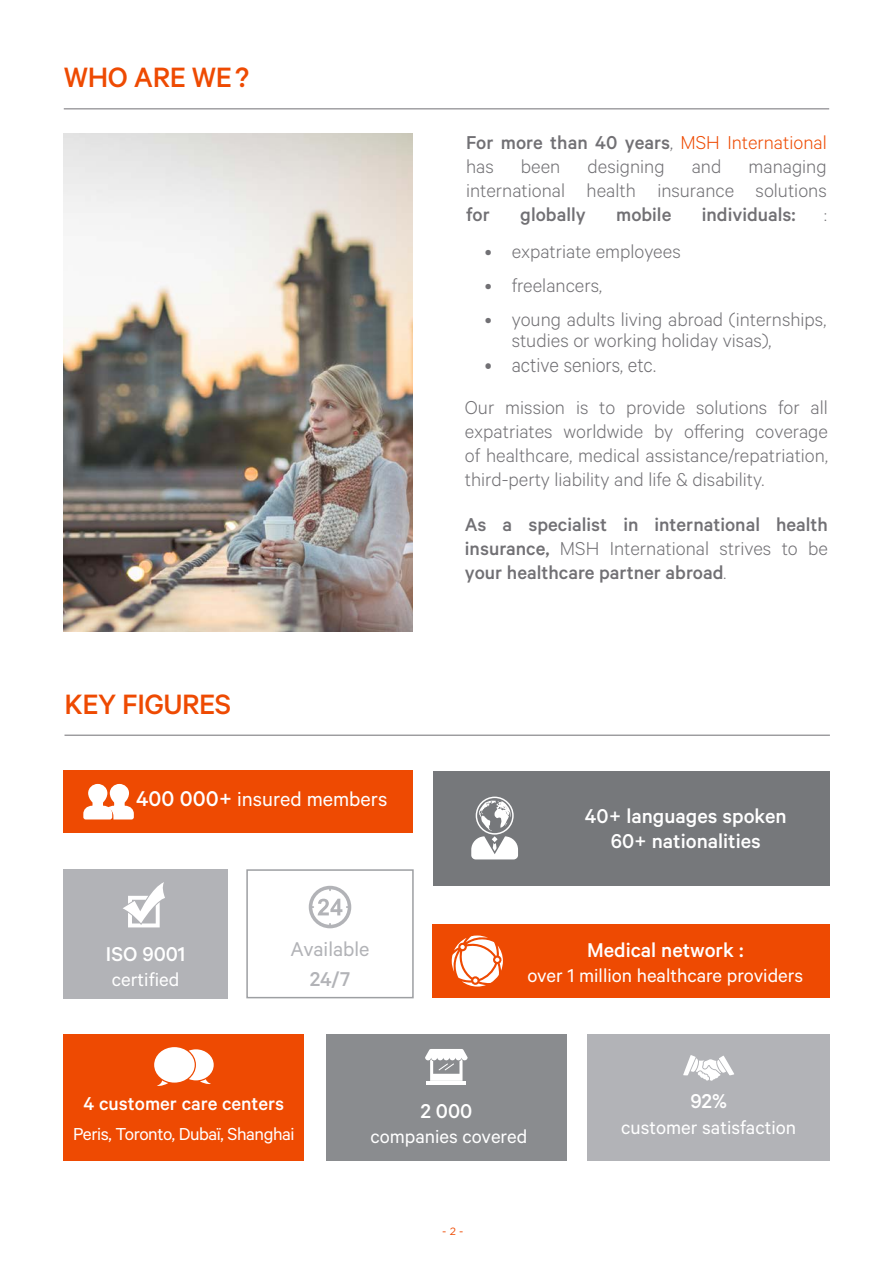
<style>
.page{position:relative;width:893px;height:1263px;background:#fff}
.page>*{position:absolute;margin:0;border:0;box-sizing:border-box;transform-origin:0 0}
.t1{font:500 31.5px "Calibre";letter-spacing:-.015em;color:#ee4a02}
.t2{font:300 22.65px "Calibre";color:#717074;scale:.93 1}
.t3{font:500 22.5px "Calibre";color:#fff}
.t4{font:22.5px "Calibre";color:#fff}
.t5{font:22.5px/30px "Calibre";color:#b2b3b7;text-align:center}
.t6{font:300 21px/24px "Calibre";color:#717074;text-align:justify}
.t7{font:500 21px/24px "Calibre";color:#717074}
.t8{font:21px "Calibre";color:#fff}
.t9{font:500 21px "Calibre";color:#fff}
.t10{font:19.5px "Calibre";letter-spacing:-.02em;color:#fff}
.t11{font:300 19.5px "Calibre";color:#717074}
.t12{font:10.5px "Gotham HTF";color:#ee4a02}
.s1{font-weight:500;font-size:24px}
.s2{font-weight:500}
.s3{font-weight:300}
.s4{font-weight:300;color:#ee4a02}
.s5{font-size:22.65px}
.s6{font-weight:300;font-size:19.5px}
</style>
<div class="page">
<hr style="left:64px;top:109px;width:765px;height:1px;background:#717074">
<img style="left:64px;top:134px;width:348px;height:497px">
<hr style="left:64px;top:735px;width:766px;height:1px;background:#717074">
<div style="left:63px;top:771px;width:350px;height:62px;background:#ee4a02"></div>
<div style="left:587px;top:1034px;width:243px;height:126px;background:#b2b3b7"></div>
<svg style="left:683px;top:1055px;width:51px;height:26px"></svg>
<svg style="left:83px;top:784px;width:51px;height:35px"></svg>
<div style="left:326px;top:1034px;width:241px;height:126px;background:#8a8c8f"></div>
<hr style="left:427px;top:1081px;width:39px;height:4px;background:#fff">
<svg style="left:425px;top:1049px;width:43px;height:32px"></svg>
<div style="left:63px;top:1034px;width:241px;height:126px;background:#ee4a02"></div>
<svg style="left:189px;top:1049px;width:25px;height:35px"></svg>
<svg style="left:157px;top:1080px;width:11px;height:6px"></svg>
<div style="left:154px;top:1047px;width:41px;height:35px;background:#fff;border-radius:50%"></div>
<div style="left:433px;top:771px;width:397px;height:114px;background:#76787b"></div>
<svg style="left:471px;top:797px;width:47px;height:62px"></svg>
<svg style="left:309px;top:886px;width:42px;height:42px"></svg>
<div style="left:246px;top:869px;width:168px;height:129px;border:2px solid #9d9fa2"></div>
<div style="left:63px;top:869px;width:165px;height:129px;background:#b2b3b7"></div>
<svg style="left:123px;top:882px;width:42px;height:45px"></svg>
<div style="left:433px;top:924px;width:397px;height:74px;background:#ee4a02"></div>
<svg style="left:452px;top:935px;width:51px;height:51px"></svg>
<p class="t1" style="left:64px;top:59px;width:187px">WHO ARE WE?</p>
<p class="t1" style="left:64px;top:685px;width:168px">KEY FIGURES</p>
<p class="t4" style="left:136px;top:785px;width:253px"><span class="s1">400 000+</span> insured members</p>
<p class="t3" style="left:106px;top:940px;width:81px">ISO 9001</p>
<p class="t8" style="left:112px;top:967px;width:69px">certified</p>
<p class="t5" style="left:291px;top:933px;width:80px">Available<br><span class="s2">24/7</span></p>
<p class="t7" style="left:466px;top:130px;width:362px">For more than 40 years<span class="s3">,</span> <span class="s4">MSH International </span><span class="s3">has</span></p>
<p class="t6" style="left:521px;top:154px;width:41px">been</p>
<p class="t6" style="left:587px;top:154px;width:79px">designing</p>
<p class="t6" style="left:692px;top:154px;width:31px">and</p>
<p class="t6" style="left:466px;top:154px;width:362px;text-indent:282px">managing international health insurance solutions <span class="s2">for</span></p>
<p class="t7" style="left:520px;top:202px;width:67px">globally</p>
<p class="t7" style="left:616px;top:202px;width:57px">mobile</p>
<p class="t7" style="left:702px;top:202px;width:95px">individuals:</p>
<p class="t11" style="left:824px;top:204px;width:4px">:</p>
<p class="t6" style="left:485px;top:239px;width:198px">• expatriate employees</p>
<p class="t6" style="left:485px;top:272px;width:119px">• freelancers,</p>
<p class="t6" style="left:512px;top:308px;width:316px;line-height:21px;text-indent:-27px">• young adults living abroad (internships, studies or working holiday visas)<span class="s5">,</span></p>
<p class="t2" style="left:485px;top:352px;width:186px">• active seniors, etc.</p>
<p class="t6" style="left:465px;top:395px;width:365px">Our mission is to provide solutions for all expatriates worldwide by offering coverage of healthcare, medical assistance/repatriation, third-perty liability and life &amp; disability.</p>
<p class="t7" style="left:465px;top:512px;width:365px;text-align:justify">As a specialist in international health insurance, <span class="s3">MSH International strives to be </span>your healthcare partner abroad<span class="s6">.</span></p>
<p class="t3" style="left:585px;top:803px;width:203px">40+ languages spoken</p>
<p class="t3" style="left:611px;top:828px;width:152px">60+ nationalities</p>
<p class="t3" style="left:587px;top:936px;width:158px">Medical network :</p>
<p class="t8" style="left:527px;top:963px;width:277px">over 1 million healthcare providers</p>
<p class="t9" style="left:84px;top:1092px;width:202px">4 customer care centers</p>
<p class="t10" style="left:73px;top:1123px;width:223px">Peris, Toronto, Dubaï, Shanghai</p>
<p class="t3" style="left:420px;top:1098px;width:53px">2 000</p>
<p class="t8" style="left:370px;top:1124px;width:158px">companies covered</p>
<p class="t12" style="left:442px;top:1226px;width:23px">- 2 -</p>
<p class="t3" style="left:690px;top:1088px;width:38px">92%</p>
<p class="t8" style="left:621px;top:1115px;width:176px">customer satisfaction</p>
</div>
